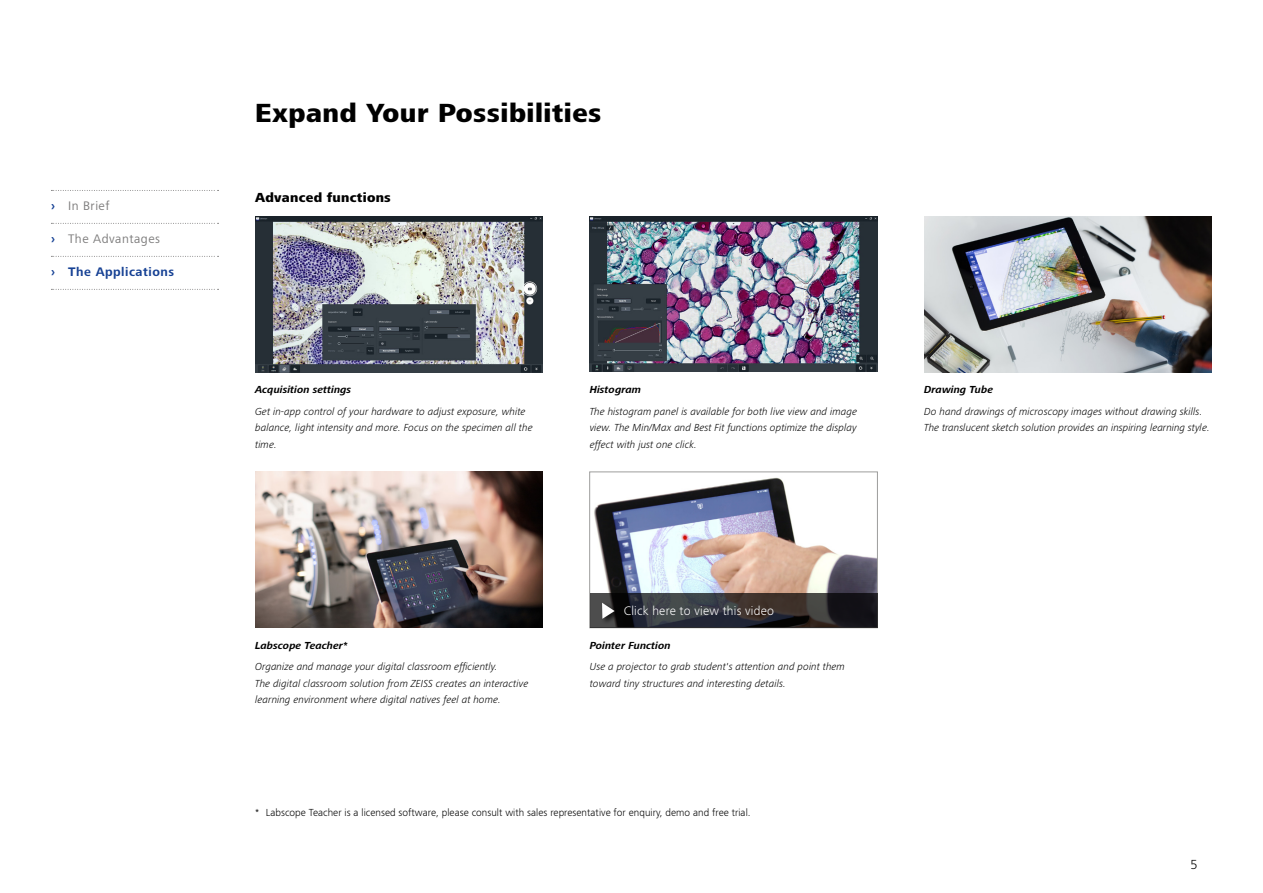
<style>
.page{position:relative;width:1263px;height:893px;background:#fff}
.page>*{position:absolute;margin:0;border:0;box-sizing:border-box;transform-origin:0 0}
.t1{font:800 27px "ZEISS Frutiger Next W1 G";letter-spacing:.02em;color:#000}
.t2{font:800 13.5px "ZEISS Frutiger Next W1 G";letter-spacing:.02em;color:#000}
.t3{font:300 13.5px "ZEISS Frutiger Next W1 G";color:#000}
.t4{font:300 12.75px "ZEISS Frutiger Next W1 G";letter-spacing:.02em;color:#fff}
.t5{font:12.75px "ZEISS Frutiger Next W1 G";letter-spacing:.04em;color:#7c7b7b}
.t6{font:700 12.75px "ZEISS Frutiger Next W1 G";letter-spacing:.04em;color:#164194}
.t7{font:italic 300 10.5px/16.5px "ZEISS Frutiger Next W1 G";letter-spacing:.005em;color:#000}
.t8{font:300 10.5px "ZEISS Frutiger Next W1 G";letter-spacing:.005em;color:#000}
.t9{font:italic 700 10.5px "ZEISS Frutiger Next W1 G";letter-spacing:.005em;color:#000}
.s1{font-weight:700;color:#164194}
</style>
<div class="page">
<svg style="left:51px;top:190px;width:168px;height:1px"></svg>
<svg style="left:51px;top:223px;width:168px;height:1px"></svg>
<svg style="left:51px;top:256px;width:168px;height:1px"></svg>
<svg style="left:51px;top:289px;width:168px;height:1px"></svg>
<img style="left:255px;top:216px;width:288px;height:156px">
<img style="left:255px;top:472px;width:288px;height:156px">
<img style="left:590px;top:216px;width:287px;height:156px">
<img style="left:924px;top:216px;width:288px;height:156px">
<img style="left:591px;top:477px;width:285px;height:117px">
<div style="left:589px;top:472px;width:289px;height:156px;border:1px solid #9d9d9c"></div>
<svg style="left:590px;top:594px;width:287px;height:34px;background:#2d2c2f"></svg>
<div style="left:600px;top:602px;width:21px;height:24px;background:#000;opacity:.75"></div>
<svg style="left:602px;top:603px;width:13px;height:16px"></svg>
<p class="t5" style="left:51px;top:197px;width:60px"><span class="s1">›</span> In Brief</p>
<p class="t5" style="left:51px;top:230px;width:111px"><span class="s1">›</span> The Advantages</p>
<p class="t6" style="left:51px;top:263px;width:125px">› The Applications</p>
<h1 class="t1" style="left:255px;top:93px;width:348px">Expand Your Possibilities</h1>
<p class="t2" style="left:255px;top:187px;width:137px">Advanced functions</p>
<p class="t9" style="left:255px;top:382px;width:98px">Acquisition settings</p>
<p class="t7" style="left:255px;top:403px;width:279px">Get in-app control of your hardware to adjust exposure, white balance, light intensity and more. Focus on the specimen all the time.</p>
<p class="t9" style="left:590px;top:382px;width:53px">Histogram</p>
<p class="t7" style="left:590px;top:403px;width:269px;text-align:justify">The histogram panel is available for both live view and image view. The Min/Max and Best Fit functions optimize the display effect with just one click.</p>
<p class="t9" style="left:255px;top:638px;width:94px">Labscope Teacher*</p>
<p class="t7" style="left:255px;top:658px;width:275px">Organize and manage your digital classroom efficiently.<br>The digital classroom solution from ZEISS creates an interactive learning environment where digital natives feel at home.</p>
<p class="t4" style="left:624px;top:602px;width:152px">Click here to view this video</p>
<p class="t9" style="left:590px;top:638px;width:82px">Pointer Function</p>
<p class="t7" style="left:590px;top:658px;width:257px">Use a projector to grab student's attention and point them toward tiny structures and interesting details.</p>
<p class="t8" style="left:255px;top:805px;width:497px">* Labscope Teacher is a licensed software, please consult with sales representative for enquiry, demo and free trial.</p>
<p class="t9" style="left:924px;top:382px;width:70px">Drawing Tube</p>
<p class="t7" style="left:924px;top:403px;width:287px">Do hand drawings of microscopy images without drawing skills.<br>The translucent sketch solution provides an inspiring learning style.</p>
<p class="t3" style="left:1190px;top:855px;width:9px">5</p>
</div>
